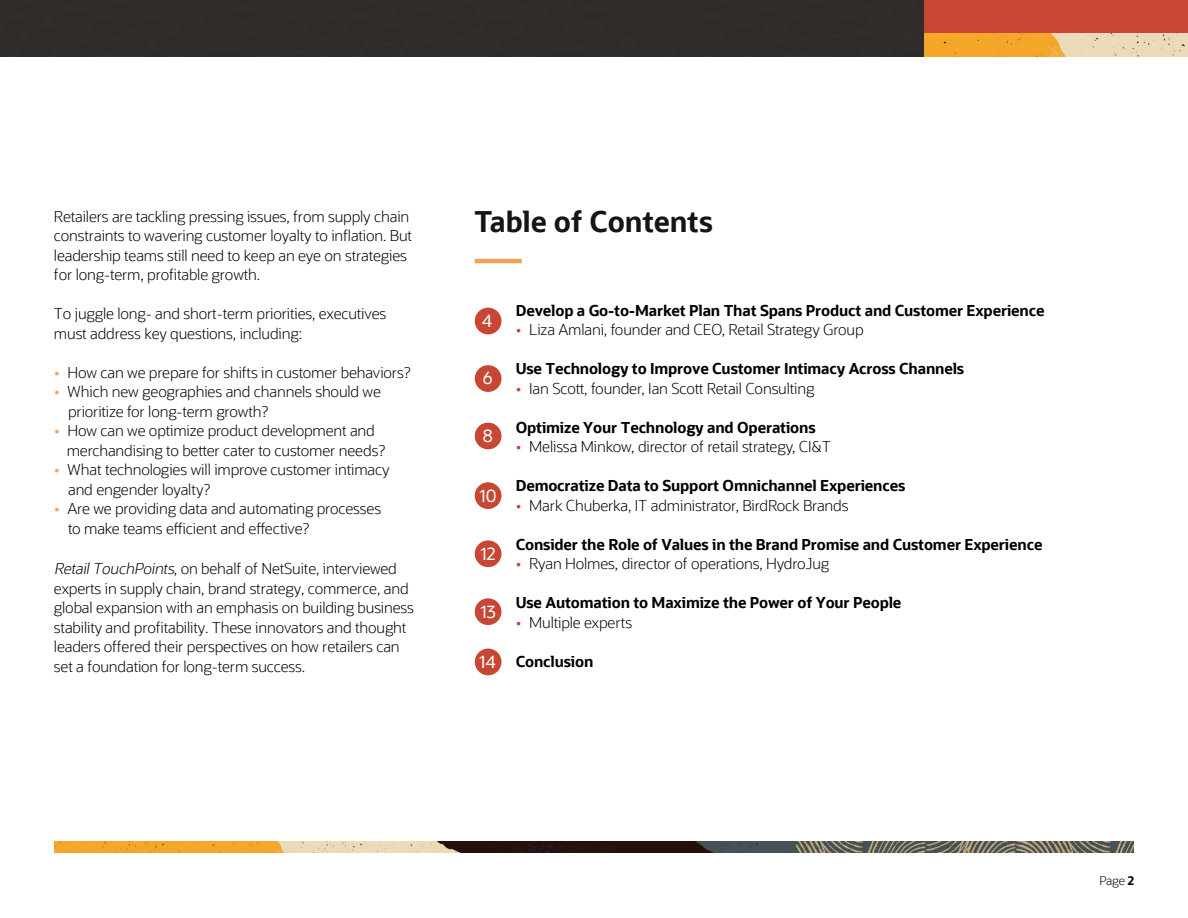
<style>
.page{position:relative;width:1188px;height:918px;background:#fff}
.page>*{position:absolute;margin:0;border:0;box-sizing:border-box;transform-origin:0 0}
.t1{font:700 28.5px "Oracle Sans";color:#161513}
.t2{font:17.1px "Oracle Sans";color:#fff}
.t3{font:300 15px/19.5px "Oracle Sans";letter-spacing:-.01em;color:#000}
.t4{font:700 15px "Oracle Sans";letter-spacing:-.01em;color:#000}
.t5{font:300 12px "Oracle Sans";color:#000}
.s1{font-size:16.5px;color:#efa357}
.s2{font-style:italic}
.s3{font-size:16.5px;color:#c74634}
.s4{font-weight:700}
</style>
<div class="page">
<div style="left:0;top:0;width:924px;height:56px;background:#2f2b28"></div>
<div style="left:924px;top:0;width:264px;height:52px;background:#c74634"></div>
<img style="left:924px;top:33px;width:264px;height:23px">
<img style="left:54px;top:841px;width:1080px;height:11px">
<hr style="left:475px;top:259px;width:47px;height:4px;background:#efa357">
<div style="left:475px;top:308px;width:26px;height:26px;background:#c74634;border-radius:50%"></div>
<div style="left:475px;top:365px;width:26px;height:27px;background:#c74634;border-radius:50%"></div>
<div style="left:475px;top:423px;width:26px;height:26px;background:#c74634;border-radius:50%"></div>
<div style="left:475px;top:482px;width:26px;height:27px;background:#c74634;border-radius:50%"></div>
<div style="left:475px;top:540px;width:26px;height:27px;background:#c74634;border-radius:50%"></div>
<div style="left:475px;top:598px;width:26px;height:27px;background:#c74634;border-radius:50%"></div>
<div style="left:475px;top:649px;width:26px;height:26px;background:#c74634;border-radius:50%"></div>
<p class="t3" style="left:54px;top:207px;width:360px">Retailers are tackling pressing issues, from supply chain constraints to wavering customer loyalty to inflation. But leadership teams still need to keep an eye on strategies for long-term, profitable growth.</p>
<p class="t3" style="left:54px;top:304px;width:334px">To juggle long- and short-term priorities, executives must address key questions, including:</p>
<p class="t3" style="left:54px;top:363px;width:358px"><span class="s1">•</span> How can we prepare for shifts in customer behaviors?</p>
<p class="t3" style="left:68px;top:382px;width:314px;text-indent:-14px"><span class="s1">•</span> Which new geographies and channels should we prioritize for long-term growth?</p>
<p class="t3" style="left:67px;top:421px;width:320px;text-indent:-13px"><span class="s1">•</span> How can we optimize product development and merchandising to better cater to customer needs?</p>
<p class="t3" style="left:68px;top:460px;width:323px;text-indent:-14px"><span class="s1">•</span> What technologies will improve customer intimacy and engender loyalty?</p>
<p class="t3" style="left:68px;top:499px;width:315px;text-indent:-14px"><span class="s1">•</span> Are we providing data and automating processes to make teams efficient and effective?</p>
<p class="t3" style="left:54px;top:559px;width:361px"><span class="s2">RetailTouchPoints</span>, on behalf of NetSuite, interviewed experts in supply chain, brand strategy, commerce, and global expansion with an emphasis on building business stability and profitability. These innovators and thought leaders offered their perspectives on how retailers can set a foundation for long-term success.</p>
<h1 class="t1" style="left:474px;top:204px;width:240px">Table of Contents</h1>
<p class="t2" style="left:482px;top:310px;width:12px">4</p>
<p class="t2" style="left:483px;top:368px;width:12px">6</p>
<p class="t2" style="left:483px;top:425px;width:12px">8</p>
<p class="t2" style="left:480px;top:485px;width:19px">10</p>
<p class="t2" style="left:481px;top:544px;width:17px">12</p>
<p class="t2" style="left:481px;top:601px;width:17px">13</p>
<p class="t2" style="left:479px;top:652px;width:18px">14</p>
<p class="t4" style="left:516px;top:301px;width:530px">Develop a Go-to-Market Plan That Spans Product and Customer Experience</p>
<p class="t3" style="left:516px;top:320px;width:349px"><span class="s3">•</span> Liza Amlani, founder and CEO, Retail Strategy Group</p>
<p class="t4" style="left:516px;top:360px;width:450px">Use Technology to Improve Customer Intimacy Across Channels</p>
<p class="t3" style="left:516px;top:379px;width:300px"><span class="s3">•</span> Ian Scott, founder, Ian Scott Retail Consulting</p>
<p class="t4" style="left:516px;top:418px;width:301px">Optimize Your Technology and Operations</p>
<p class="t3" style="left:516px;top:437px;width:317px"><span class="s3">•</span> Melissa Minkow, director of retail strategy, CI&amp;T</p>
<p class="t4" style="left:516px;top:477px;width:391px">Democratize Data to Support Omnichannel Experiences</p>
<p class="t3" style="left:516px;top:496px;width:334px"><span class="s3">•</span> Mark Chuberka, IT administrator, BirdRock Brands</p>
<p class="t4" style="left:516px;top:535px;width:528px">Consider the Role of Values in the Brand Promise and Customer Experience</p>
<p class="t3" style="left:516px;top:554px;width:315px"><span class="s3">•</span> Ryan Holmes, director of operations, HydroJug</p>
<p class="t4" style="left:516px;top:594px;width:387px">Use Automation to Maximize the Power of Your People</p>
<p class="t3" style="left:516px;top:613px;width:118px"><span class="s3">•</span> Multiple experts</p>
<p class="t4" style="left:516px;top:652px;width:79px">Conclusion</p>
<p class="t5" style="left:1100px;top:874px;width:36px">Page <span class="s4">2</span></p>
</div>
